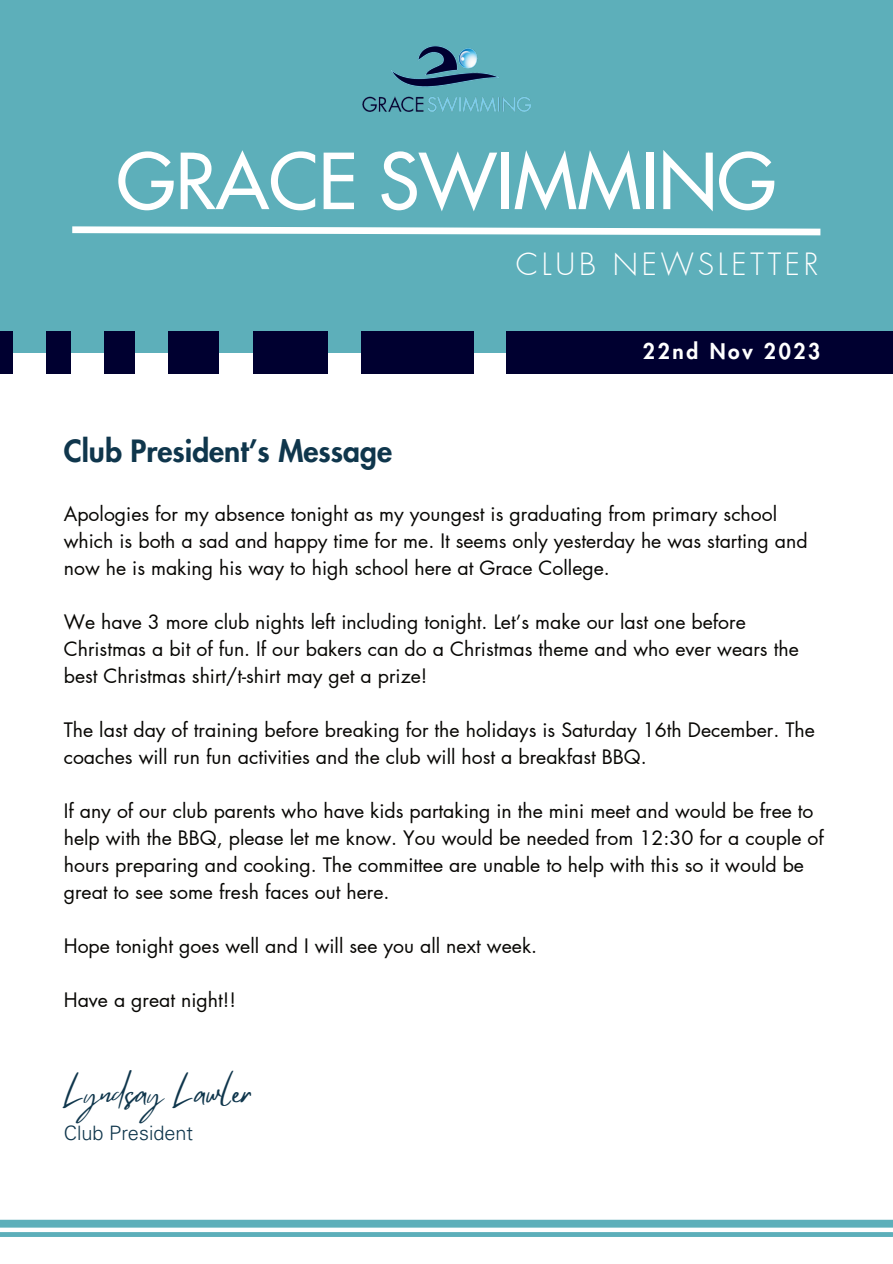
<style>
.page{position:relative;width:893px;height:1264px;background:#fff}
.page>*{position:absolute;margin:0;border:0;box-sizing:border-box;transform-origin:0 0}
.t1{font:500 75px "Futura LT Pro";color:#fff}
.t2{font:31.35px "Mistrully";color:#0f364c}
.t3{font:800 30px "Futura LT Pro";color:#0f364c}
.t4{font:300 30px "Futura LT Pro";letter-spacing:.125em;color:#fff}
.t5{font:800 21px "Futura LT Pro";letter-spacing:.125em;color:#fff}
.t6{font:300 19.95px "Univers LT Pro 45";color:#0f364c}
.t7{font:19.5px/27px "Futura LT Pro";color:#080704}
</style>
<div class="page">
<div style="left:0;top:0;width:892px;height:353px;background:#5dafba"></div>
<svg style="left:72px;top:226px;width:749px;height:10px"></svg>
<img style="left:362px;top:46px;width:168px;height:66px">
<div style="left:506px;top:331px;width:386px;height:43px;background:#000030"></div>
<div style="left:361px;top:331px;width:112px;height:43px;background:#000030"></div>
<div style="left:253px;top:331px;width:74px;height:43px;background:#000030"></div>
<div style="left:168px;top:331px;width:51px;height:43px;background:#000030"></div>
<div style="left:104px;top:331px;width:31px;height:43px;background:#000030"></div>
<div style="left:47px;top:331px;width:24px;height:43px;background:#000030"></div>
<div style="left:0;top:331px;width:13px;height:43px;background:#000030"></div>
<svg style="left:0;top:1232px;width:892px;height:4px;background:#60b0bb"></svg>
<div style="left:0;top:1219px;width:892px;height:8px;background:#5dafba"></div>
<h1 class="t1" style="left:117px;top:126px;width:660px">GRACE SWIMMING</h1>
<h3 class="t4" style="left:516px;top:245px;width:304px">CLUB NEWSLETTER</h3>
<h3 class="t3" style="left:64px;top:428px;width:330px">Club President’s Message</h3>
<p class="t5" style="left:643px;top:335px;width:179px">22nd Nov 2023</p>
<p class="t7" style="left:64px;top:500px;width:745px">Apologies for my absence tonight as my youngest is graduating from primary school which is both a sad and happy time for me. It seems only yesterday he was starting and now he is making his way to high school here at Grace College.</p>
<p class="t7" style="left:64px;top:608px;width:736px">We have 3 more club nights left including tonight. Let’s make our last one before<br>Christmas a bit of fun. If our bakers can do a Christmas theme and who ever wears the best Christmas shirt/t-shirt may get a prize!</p>
<p class="t7" style="left:64px;top:716px;width:752px">The last day of training before breaking for the holidays is Saturday 16th December. The coaches will run fun activities and the club will host a breakfast BBQ.</p>
<p class="t7" style="left:64px;top:796px;width:761px">If any of our club parents who have kids partaking in the mini meet and would be free to help with the BBQ, please let me know. You would be needed from 12:30 for a couple of hours preparing and cooking. The committee are unable to help with this so it would be great to see some fresh faces out here.</p>
<p class="t7" style="left:64px;top:931px;width:475px">Hope tonight goes well and I will see you all next week.</p>
<p class="t7" style="left:64px;top:985px;width:174px">Have a great night!!</p>
<h2 class="t2" style="left:64px;top:1073px;width:191px">Lyndsay Lawler</h2>
<p class="t6" style="left:64px;top:1119px;width:131px">Club President</p>
</div>
